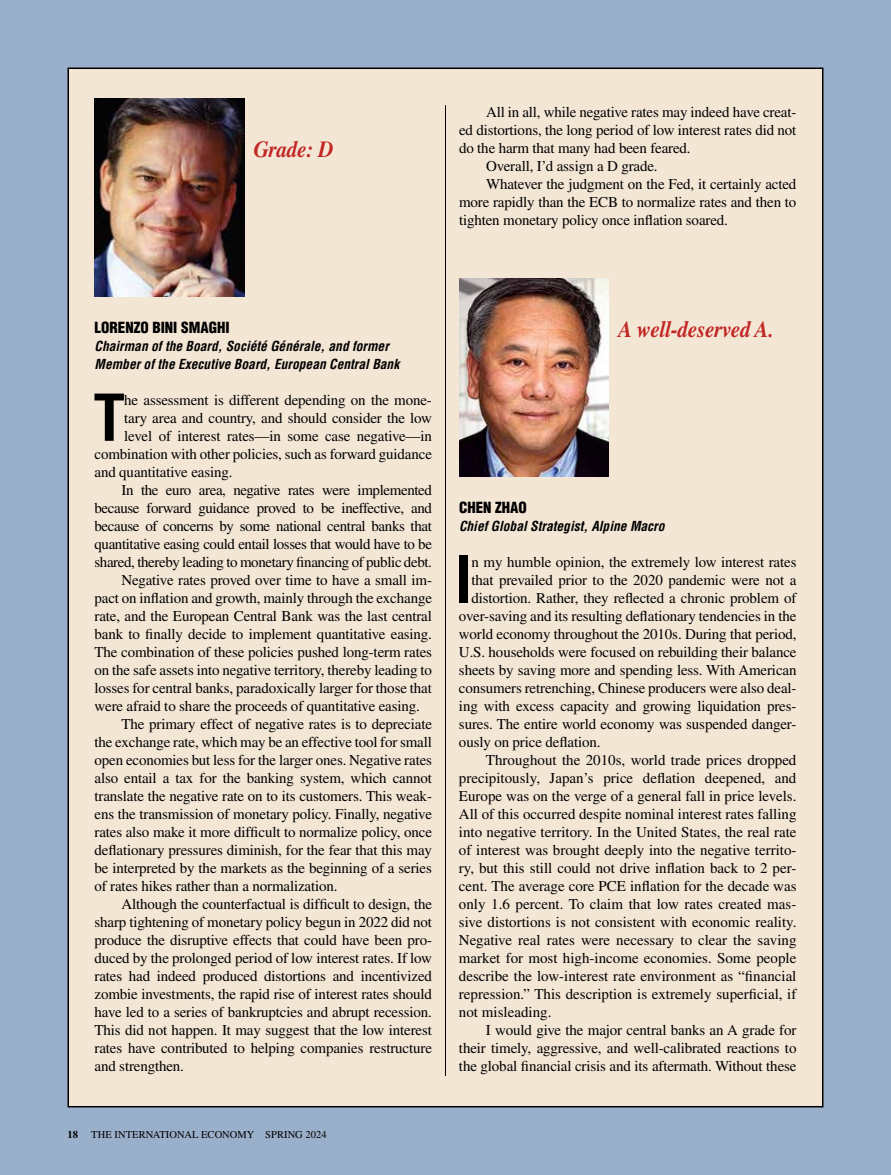
<style>
.page{position:relative;width:891px;height:1175px;background:#fff}
.page>*{position:absolute;margin:0;border:0;box-sizing:border-box;transform-origin:0 0}
.t1{font:700 condensed 63px "Helvetica LT Std";color:#000}
.t2{font:italic 700 23.1px "Times LT Std";letter-spacing:-.01em;color:#c12624;scale:.91 1}
.t3{font:15px "Times LT Std";letter-spacing:-.01em;color:#000}
.t4{font:900 condensed 15px "Helvetica LT Std";color:#000}
.t5{font:italic 700 condensed 13.5px/18px "Helvetica LT Std";color:#000}
.t6{font:10.5px "Times LT Std";letter-spacing:.005em;color:#000}
.t7{font:700 10.5px "Times LT Std";color:#000}
</style>
<div class="page">
<div style="left:0;top:0;width:891px;height:1174px;background:#9aafca"></div>
<div style="left:68px;top:68px;width:755px;height:1038px;background:#f4e6d5"></div>
<img style="left:94px;top:99px;width:150px;height:198px">
<img style="left:459px;top:279px;width:150px;height:198px">
<hr style="left:445px;top:105px;width:1px;height:970px;background:#000">
<h2 class="t2" style="left:254px;top:136px;width:89px">Grade: D</h2>
<p class="t3" style="left:486px;top:103px;width:312px">All in all, while negative rates may indeed have creat-</p>
<p class="t3" style="left:459px;top:121px;width:339px">ed distortions, the long period of low interest rates did not</p>
<p class="t3" style="left:459px;top:139px;width:233px">do the harm that many had been feared.</p>
<p class="t3" style="left:486px;top:157px;width:173px">Overall, I’d assign a D grade.</p>
<p class="t3" style="left:486px;top:175px;width:312px">Whatever the judgment on the Fed, it certainly acted</p>
<p class="t3" style="left:459px;top:193px;width:339px">more rapidly than the ECB to normalize rates and then to</p>
<p class="t3" style="left:459px;top:211px;width:270px">tighten monetary policy once inflation soared.</p>
<p class="t4" style="left:94px;top:318px;width:137px">LORENZO BINI SMAGHI</p>
<p class="t5" style="left:94px;top:337px;width:306px">Chairman of the Board, Société Générale, and former<br>Member of the Executive Board, European Central Bank</p>
<h1 class="t1" style="left:93px;top:378px;width:33px">T</h1>
<p class="t3" style="left:124px;top:391px;width:309px">he assessment is different depending on the mone-</p>
<p class="t3" style="left:124px;top:409px;width:309px">tary area and country, and should consider the low</p>
<p class="t3" style="left:124px;top:427px;width:309px">level of interest rates—in some case negative—in</p>
<p class="t3" style="left:95px;top:445px;width:339px">combination with other policies, such as forward guidance</p>
<p class="t3" style="left:95px;top:463px;width:140px">and quantitative easing.</p>
<p class="t3" style="left:122px;top:481px;width:312px">In the euro area, negative rates were implemented</p>
<p class="t3" style="left:95px;top:499px;width:339px">because forward guidance proved to be ineffective, and</p>
<p class="t3" style="left:95px;top:517px;width:339px">because of concerns by some national central banks that</p>
<p class="t3" style="left:95px;top:535px;width:339px">quantitative easing could entail losses that would have to be</p>
<p class="t3" style="left:95px;top:553px;width:339px">shared, thereby leading to monetary financing of public debt.</p>
<p class="t3" style="left:122px;top:571px;width:312px">Negative rates proved over time to have a small im-</p>
<p class="t3" style="left:95px;top:589px;width:339px">pact on inflation and growth, mainly through the exchange</p>
<p class="t3" style="left:95px;top:607px;width:339px">rate, and the European Central Bank was the last central</p>
<p class="t3" style="left:95px;top:625px;width:339px">bank to finally decide to implement quantitative easing.</p>
<p class="t3" style="left:95px;top:643px;width:339px">The combination of these policies pushed long-term rates</p>
<p class="t3" style="left:95px;top:661px;width:339px">on the safe assets into negative territory, thereby leading to</p>
<p class="t3" style="left:95px;top:679px;width:339px">losses for central banks, paradoxically larger for those that</p>
<p class="t3" style="left:95px;top:697px;width:327px">were afraid to share the proceeds of quantitative easing.</p>
<p class="t3" style="left:122px;top:715px;width:312px">The primary effect of negative rates is to depreciate</p>
<p class="t3" style="left:95px;top:733px;width:339px">the exchange rate, which may be an effective tool for small</p>
<p class="t3" style="left:95px;top:751px;width:339px">open economies but less for the larger ones. Negative rates</p>
<p class="t3" style="left:95px;top:769px;width:339px">also entail a tax for the banking system, which cannot</p>
<p class="t3" style="left:95px;top:787px;width:339px">translate the negative rate on to its customers. This weak-</p>
<p class="t3" style="left:95px;top:805px;width:339px">ens the transmission of monetary policy. Finally, negative</p>
<p class="t3" style="left:95px;top:823px;width:339px">rates also make it more difficult to normalize policy, once</p>
<p class="t3" style="left:95px;top:841px;width:339px">deflationary pressures diminish, for the fear that this may</p>
<p class="t3" style="left:95px;top:859px;width:339px">be interpreted by the markets as the beginning of a series</p>
<p class="t3" style="left:95px;top:877px;width:245px">of rates hikes rather than a normalization.</p>
<p class="t3" style="left:122px;top:895px;width:312px">Although the counterfactual is difficult to design, the</p>
<p class="t3" style="left:95px;top:913px;width:339px">sharp tightening of monetary policy begun in 2022 did not</p>
<p class="t3" style="left:95px;top:931px;width:339px">produce the disruptive effects that could have been pro-</p>
<p class="t3" style="left:95px;top:949px;width:339px">duced by the prolonged period of low interest rates. If low</p>
<p class="t3" style="left:95px;top:967px;width:339px">rates had indeed produced distortions and incentivized</p>
<p class="t3" style="left:95px;top:985px;width:339px">zombie investments, the rapid rise of interest rates should</p>
<p class="t3" style="left:95px;top:1003px;width:339px">have led to a series of bankruptcies and abrupt recession.</p>
<p class="t3" style="left:95px;top:1021px;width:339px">This did not happen. It may suggest that the low interest</p>
<p class="t3" style="left:95px;top:1039px;width:339px">rates have contributed to helping companies restructure</p>
<p class="t3" style="left:95px;top:1057px;width:91px">and strengthen.</p>
<p class="t7" style="left:68px;top:1128px;width:12px">18</p>
<p class="t6" style="left:91px;top:1128px;width:237px">THE INTERNATIONAL ECONOMY SPRING 2024</p>
<h2 class="t2" style="left:618px;top:316px;width:172px">A well-deserved A.</h2>
<p class="t4" style="left:459px;top:498px;width:69px">CHEN ZHAO</p>
<p class="t5" style="left:459px;top:517px;width:207px">Chief Global Strategist, Alpine Macro</p>
<h1 class="t1" style="left:455px;top:540px;width:19px">I</h1>
<p class="t3" style="left:472px;top:553px;width:326px">n my humble opinion, the extremely low interest rates</p>
<p class="t3" style="left:472px;top:571px;width:327px">that prevailed prior to the 2020 pandemic were not a</p>
<p class="t3" style="left:472px;top:589px;width:327px">distortion. Rather, they reflected a chronic problem of</p>
<p class="t3" style="left:459px;top:607px;width:339px">over-saving and its resulting deflationary tendencies in the</p>
<p class="t3" style="left:459px;top:625px;width:339px">world economy throughout the 2010s. During that period,</p>
<p class="t3" style="left:459px;top:643px;width:339px">U.S. households were focused on rebuilding their balance</p>
<p class="t3" style="left:459px;top:661px;width:339px">sheets by saving more and spending less. With American</p>
<p class="t3" style="left:459px;top:679px;width:339px">consumers retrenching, Chinese producers were also deal-</p>
<p class="t3" style="left:459px;top:697px;width:339px">ing with excess capacity and growing liquidation pres-</p>
<p class="t3" style="left:459px;top:715px;width:339px">sures. The entire world economy was suspended danger-</p>
<p class="t3" style="left:459px;top:733px;width:143px">ously on price deflation.</p>
<p class="t3" style="left:486px;top:751px;width:312px">Throughout the 2010s, world trade prices dropped</p>
<p class="t3" style="left:459px;top:769px;width:339px">precipitously, Japan’s price deflation deepened, and</p>
<p class="t3" style="left:459px;top:787px;width:339px">Europe was on the verge of a general fall in price levels.</p>
<p class="t3" style="left:459px;top:805px;width:339px">All of this occurred despite nominal interest rates falling</p>
<p class="t3" style="left:459px;top:823px;width:339px">into negative territory. In the United States, the real rate</p>
<p class="t3" style="left:459px;top:841px;width:339px">of interest was brought deeply into the negative territo-</p>
<p class="t3" style="left:459px;top:859px;width:339px">ry, but this still could not drive inflation back to 2 per-</p>
<p class="t3" style="left:459px;top:877px;width:339px">cent. The average core PCE inflation for the decade was</p>
<p class="t3" style="left:459px;top:895px;width:339px">only 1.6 percent. To claim that low rates created mas-</p>
<p class="t3" style="left:459px;top:913px;width:339px">sive distortions is not consistent with economic reality.</p>
<p class="t3" style="left:459px;top:931px;width:339px">Negative real rates were necessary to clear the saving</p>
<p class="t3" style="left:459px;top:949px;width:339px">market for most high-income economies. Some people</p>
<p class="t3" style="left:459px;top:967px;width:339px">describe the low-interest rate environment as “financial</p>
<p class="t3" style="left:459px;top:985px;width:339px">repression.” This description is extremely superficial, if</p>
<p class="t3" style="left:459px;top:1003px;width:94px">not misleading.</p>
<p class="t3" style="left:486px;top:1021px;width:312px">I would give the major central banks an A grade for</p>
<p class="t3" style="left:459px;top:1039px;width:339px">their timely, aggressive, and well-calibrated reactions to</p>
<p class="t3" style="left:459px;top:1057px;width:339px">the global financial crisis and its aftermath. Without these</p>
</div>
